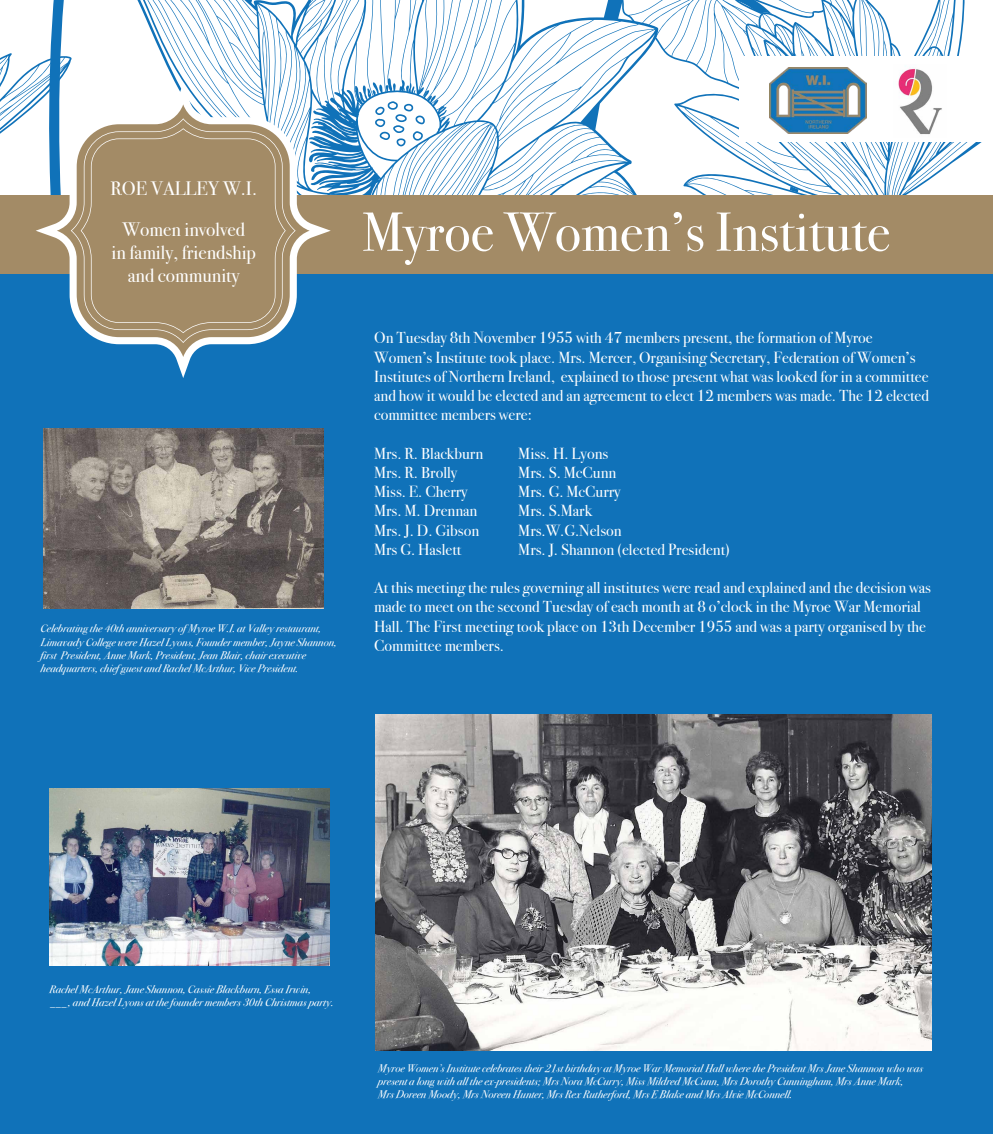
<style>
.page{position:relative;width:993px;height:1134px;background:#fff}
.page>*{position:absolute;margin:0;border:0;box-sizing:border-box;transform-origin:0 0}
.t1{font:55px "Bodoni Svty Two ITCTT Book";color:#fff}
.t2{font:19.4px/23.2px "Bodoni Svty Two ITCTT Book";color:#fff;text-align:center}
.t3{font:19.4px "Bodoni Svty Two SCITCTT Book";color:#fff}
.t4{font:16px/19.2px "Bodoni Svty Two ITCTT Book";color:#fff}
.t5{font:11px/13.2px "Bodoni Svty Two ITCTT Book Ita";color:#fff}
</style>
<div class="page">
<svg style="left:0;top:53px;width:40px;height:81px"></svg>
<svg style="left:40px;top:0;width:32px;height:83px"></svg>
<svg style="left:137px;top:0;width:518px;height:195px"></svg>
<svg style="left:374px;top:101px;width:51px;height:45px"></svg>
<svg style="left:655px;top:0;width:327px;height:195px"></svg>
<div style="left:0;top:250px;width:992px;height:884px;background:#1072b9"></div>
<div style="left:0;top:195px;width:992px;height:79px;background:#a38b66"></div>
<svg style="left:36px;top:83px;width:294px;height:295px"></svg>
<svg style="left:57px;top:104px;width:252px;height:253px"></svg>
<svg style="left:71px;top:118px;width:224px;height:225px"></svg>
<div style="left:81px;top:128px;width:204px;height:205px;background:#a38b66"></div>
<div style="left:738px;top:56px;width:251px;height:85px;background:#fff"></div>
<img style="left:769px;top:68px;width:97px;height:66px">
<img style="left:898px;top:66px;width:44px;height:69px">
<img style="left:43px;top:428px;width:280px;height:181px">
<img style="left:49px;top:788px;width:280px;height:177px">
<img style="left:375px;top:714px;width:555px;height:337px">
<p class="t3" style="left:110px;top:177px;width:148px">ROE VALLEY W.I.</p>
<p class="t2" style="left:111px;top:216px;width:146px">Women involved<br>in family, friendship and community</p>
<h1 class="t1" style="left:362px;top:187px;width:530px">Myroe Women’s Institute</h1>
<p class="t5" style="left:41px;top:621px;width:297px">Celebrating the 40th anniversary of Myroe W.I. at Valley restaurant, Limavady College were Hazel Lyons, Founder member, Jayne Shannon, first President, Anne Mark, President, Jean Blair, chair executive headquarters, chief guest and Rachel McArthur, Vice President.</p>
<p class="t4" style="left:374px;top:327px;width:556px">On Tuesday 8th November 1955 with 47 members present, the formation of Myroe Women’s Institute took place. Mrs. Mercer, Organising Secretary, Federation of Women’s Institutes of Northern Ireland, explained to those present what was looked for in a committee and how it would be elected and an agreement to elect 12 members was made. The 12 elected committee members were:</p>
<p class="t4" style="left:374px;top:442px;width:110px">Mrs. R. Blackburn</p>
<p class="t4" style="left:518px;top:442px;width:92px">Miss. H. Lyons</p>
<p class="t4" style="left:374px;top:461px;width:85px">Mrs. R. Brolly</p>
<p class="t4" style="left:518px;top:461px;width:100px">Mrs. S. McCunn</p>
<p class="t4" style="left:374px;top:480px;width:95px">Miss. E. Cherry</p>
<p class="t4" style="left:518px;top:480px;width:104px">Mrs. G. McCurry</p>
<p class="t4" style="left:374px;top:500px;width:105px">Mrs. M. Drennan</p>
<p class="t4" style="left:518px;top:500px;width:75px">Mrs. S.Mark</p>
<p class="t4" style="left:374px;top:519px;width:106px">Mrs. J. D. Gibson</p>
<p class="t4" style="left:518px;top:519px;width:105px">Mrs.W.G.Nelson</p>
<p class="t4" style="left:374px;top:538px;width:89px">Mrs G. Haslett</p>
<p class="t4" style="left:518px;top:538px;width:213px">Mrs. J. Shannon (elected President)</p>
<p class="t4" style="left:374px;top:576px;width:558px">At this meeting the rules governing all institutes were read and explained and the decision was made to meet on the second Tuesday of each month at 8 o’clock in the Myroe War Memorial Hall. The First meeting took place on 13th December 1955 and was a party organised by the Committee members.</p>
<p class="t5" style="left:49px;top:982px;width:286px">Rachel McArthur, Jane Shannon, Cassie Blackburn, Essa Irwin,<br>___, and Hazel Lyons at the founder members 30th Christmas party.</p>
<p class="t5" style="left:377px;top:1061px;width:546px">Myroe Women’s Institute celebrates their 21st birthday at Myroe War Memorial Hall where the President Mrs Jane Shannon who was present a long with all the ex-presidents; Mrs Nora McCurry, Miss Mildred McCunn, Mrs Dorothy Cunningham, Mrs Anne Mark,<br>Mrs Doreen Moody, Mrs Noreen Hunter, Mrs Rex Rutherford, Mrs E Blake and Mrs Alvie McConnell.</p>
</div>
